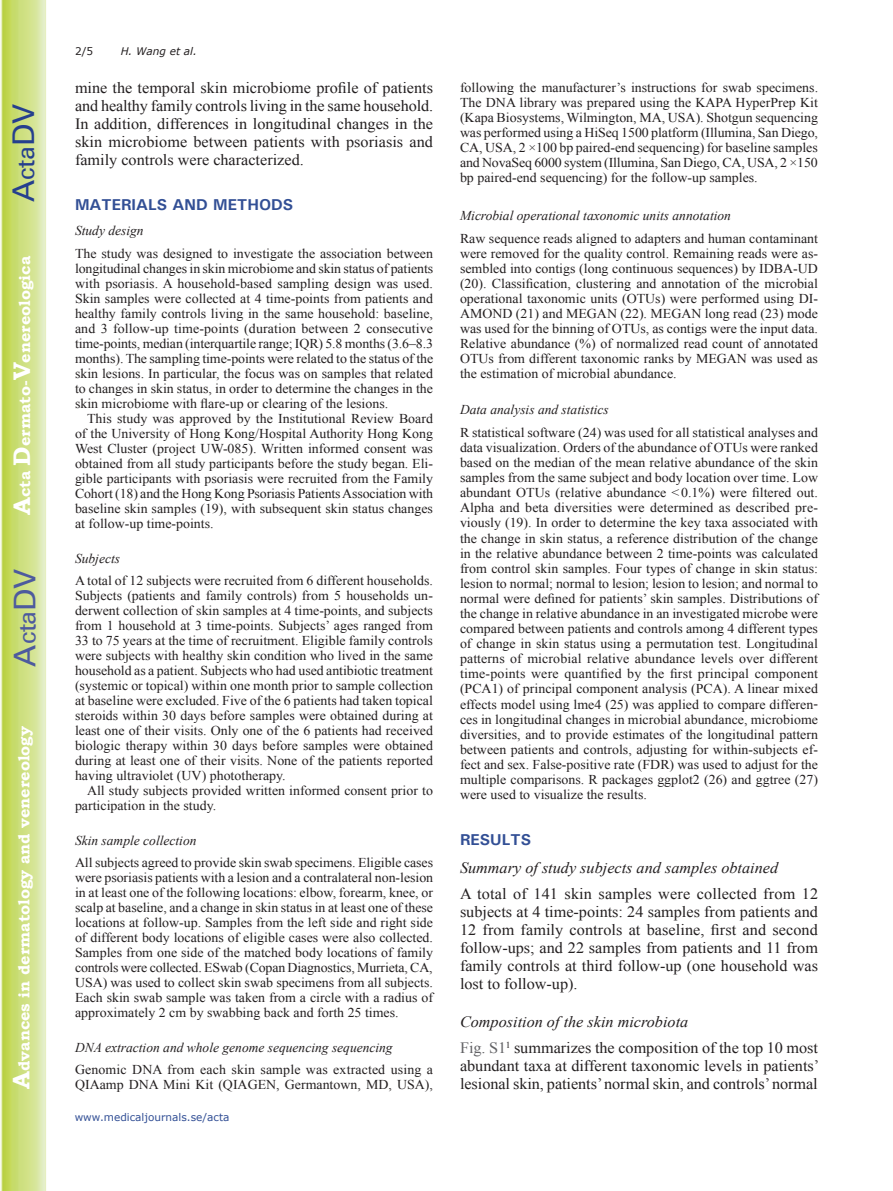
<style>
.page{position:relative;width:893px;height:1191px;background:#fff}
.page>*{position:absolute;margin:0;border:0;box-sizing:border-box;transform-origin:0 0}
.t1{font:30px "Univers";color:#4d5a9e}
.t2{font:30px "Univers";color:#253f8e}
.t3{font:15.75px/18.1px "Times New Roman";color:#231f20;text-align:justify}
.t4{font:700 15.75px "Bookman Old Style";color:#fff}
.t5{font:italic 15.75px "Times New Roman";color:#231f20}
.t6{font:700 15.75px "Univers";color:#324f95}
.t7{font:13.5px/15px "Times New Roman";color:#231f20;text-align:justify}
.t8{font:italic 13.5px "Times New Roman";color:#231f20}
.t9{font:10.5px "Verdana";color:#324f95}
.t10{font:italic 10.5px "Verdana";color:#231f20}
.t11{font:10.5px "Verdana";color:#231f20}
.s1{font-size:24px}
.s2{font-style:italic}
.s3{color:#636366}
</style>
<div class="page">
<svg style="left:1px;top:0;width:45px;height:1191px;background:#cfe084"></svg>
<h1 class="t2" style="left:6px;top:202px;width:100px;rotate:-90deg">A<span class="s1">cta</span>DV</h1>
<p class="t4" style="left:15px;top:515px;width:260px;rotate:-90deg"><span class="s1">A</span>cta <span class="s1">D</span>ermato-<span class="s1">V</span>enereologica</p>
<h1 class="t1" style="left:7px;top:666px;width:100px;rotate:-90deg">A<span class="s1">cta</span>DV</h1>
<p class="t4" style="left:15px;top:1088px;width:364px;rotate:-90deg"><span class="s1">A</span>dvances in dermatology and venereology</p>
<p class="t11" style="left:75px;top:44px;width:20px">2/5</p>
<p class="t10" style="left:121px;top:44px;width:78px">H. Wang et al.</p>
<p class="t3" style="left:75px;top:79px;width:360px">mine the temporal skin microbiome profile of patients and healthy family controls living in the same household.<br>In addition, differences in longitudinal changes in the skin microbiome between patients with psoriasis and family controls were characterized.</p>
<p class="t6" style="left:75px;top:194px;width:220px">MATERIALS AND METHODS</p>
<p class="t8" style="left:75px;top:222px;width:70px">Study design</p>
<p class="t7" style="left:75px;top:246px;width:360px">The study was designed to investigate the association between longitudinal changes in skin microbiome and skin status of patients with psoriasis. A household-based sampling design was used.<br>Skin samples were collected at 4 time-points from patients and healthy family controls living in the same household: baseline, and 3 follow-up time-points (duration between 2 consecutive time-points, median (interquartile range; IQR) 5.8 months (3.6–8.3 months). The sampling time-points were related to the status of the skin lesions. In particular, the focus was on samples that related to changes in skin status, in order to determine the changes in the skin microbiome with flare-up or clearing of the lesions.</p>
<p class="t7" style="left:75px;top:411px;width:360px;text-indent:12px">This study was approved by the Institutional Review Board of the University of Hong Kong/Hospital Authority Hong Kong West Cluster (project UW-085). Written informed consent was obtained from all study participants before the study began. Eli&shy;gible participants with psoriasis were recruited from the Family Cohort (18) and the Hong Kong Psoriasis Patients Association with baseline skin samples (19), with subsequent skin status changes at follow-up time-points.</p>
<p class="t8" style="left:75px;top:549px;width:46px">Subjects</p>
<p class="t7" style="left:75px;top:573px;width:360px">A total of 12 subjects were recruited from 6 different households.<br>Subjects (patients and family controls) from 5 households un&shy;derwent collection of skin samples at 4 time-points, and subjects from 1 household at 3 time-points. Subjects’ ages ranged from 33 to 75 years at the time of recruitment. Eligible family controls were subjects with healthy skin condition who lived in the same household as a patient. Subjects who had used antibiotic treatment (systemic or topical) within one month prior to sample collection at baseline were excluded. Five of the 6 patients had taken topical steroids within 30 days before samples were obtained during at least one of their visits. Only one of the 6 patients had received biologic therapy within 30 days before samples were obtained during at least one of their visits. None of the patients reported having ultraviolet (UV) phototherapy.</p>
<p class="t7" style="left:75px;top:783px;width:359px;text-indent:12px">All study subjects provided written informed consent prior to participation in the study.</p>
<p class="t8" style="left:75px;top:831px;width:123px">Skin sample collection</p>
<p class="t7" style="left:75px;top:855px;width:360px">All subjects agreed to provide skin swab specimens. Eligible cases were psoriasis patients with a lesion and a contralateral non-lesion in at least one of the following locations: elbow, forearm, knee, or scalp at baseline, and a change in skin status in at least one of these locations at follow-up. Samples from the left side and right side of different body locations of eligible cases were also collected.<br>Samples from one side of the matched body locations of family controls were collected. ESwab (Copan Diagnostics, Murrieta, CA, USA) was used to collect skin swab specimens from all subjects.<br>Each skin swab sample was taken from a circle with a radius of approximately 2 cm by swabbing back and forth 25 times.</p>
<p class="t8" style="left:75px;top:1038px;width:319px">DNA extraction and whole genome sequencing sequencing</p>
<p class="t7" style="left:75px;top:1062px;width:359px">Genomic DNA from each skin sample was extracted using a<br>QIAamp DNA Mini Kit (QIAGEN, Germantown, MD, USA),</p>
<p class="t9" style="left:75px;top:1110px;width:156px">www.medicaljournals.se/acta</p>
<p class="t7" style="left:460px;top:80px;width:360px">following the manufacturer’s instructions for swab specimens.<br>The DNA library was prepared using the KAPA HyperPrep Kit (Kapa Biosystems, Wilmington, MA, USA). Shotgun sequencing was performed using a HiSeq 1500 platform (Illumina, San Diego, CA, USA, 2 ×100 bp paired-end sequencing) for baseline samples and NovaSeq 6000 system (Illumina, San Diego, CA, USA, 2 ×150 bp paired-end sequencing) for the follow-up samples.</p>
<p class="t8" style="left:460px;top:206px;width:273px">Microbial operational taxonomic units annotation</p>
<p class="t7" style="left:460px;top:230px;width:360px">Raw sequence reads aligned to adapters and human contaminant were removed for the quality control. Remaining reads were as&shy;sembled into contigs (long continuous sequences) by IDBA-UD (20). Classification, clustering and annotation of the microbial operational taxonomic units (OTUs) were performed using DI-AMOND (21) and MEGAN (22). MEGAN long read (23) mode was used for the binning of OTUs, as contigs were the input data.<br>Relative abundance (%) of normalized read count of annotated OTUs from different taxonomic ranks by MEGAN was used as the estimation of microbial abundance.</p>
<p class="t8" style="left:460px;top:400px;width:150px">Data analysis and statistics</p>
<p class="t7" style="left:460px;top:425px;width:360px">R statistical software (24) was used for all statistical analyses and data visualization. Orders of the abundance of OTUs were ranked based on the median of the mean relative abundance of the skin samples from the same subject and body location over time. Low abundant OTUs (relative abundance &lt;0.1%) were filtered out.<br>Alpha and beta diversities were determined as described pre&shy;viously (19). In order to determine the key taxa associated with the change in skin status, a reference distribution of the change in the relative abundance between 2 time-points was calculated from control skin samples. Four types of change in skin status: lesion to normal; normal to lesion; lesion to lesion; and normal to normal were defined for patients’ skin samples. Distributions of the change in relative abundance in an investigated microbe were compared between patients and controls among 4 different types of change in skin status using a permutation test. Longitudinal patterns of microbial relative abundance levels over different time-points were quantified by the first principal component (PCA1) of principal component analysis (PCA). A linear mixed effects model using lme4 (25) was applied to compare differen&shy;ces in longitudinal changes in microbial abundance, microbiome diversities, and to provide estimates of the longitudinal pattern between patients and controls, adjusting for within-subjects ef&shy;fect and sex. False-positive rate (FDR) was used to adjust for the multiple comparisons. R packages ggplot2 (26) and ggtree (27) were used to visualize the results.</p>
<p class="t6" style="left:460px;top:829px;width:73px">RESULTS</p>
<p class="t5" style="left:460px;top:857px;width:320px">Summary of study subjects and samples obtained</p>
<p class="t3" style="left:460px;top:884px;width:360px">A total of 141 skin samples were collected from 12 subjects at 4 time-points: 24 samples from patients and 12 from family controls at baseline, first and second follow-ups; and 22 samples from patients and 11 from family controls at third follow-up (one household was lost to follow-up).</p>
<p class="t3" style="left:460px;top:1009px;width:360px;line-height:25.5px"><span class="s2">Composition of the skin microbiota<br></span><span class="s3">Fig. S1</span><sup>1</sup> summarizes the composition of the top 10 most</p>
<p class="t3" style="left:460px;top:1056px;width:361px">abundant taxa at different taxonomic levels in patients’ lesional skin, patients’ normal skin, and controls’ normal</p>
</div>
